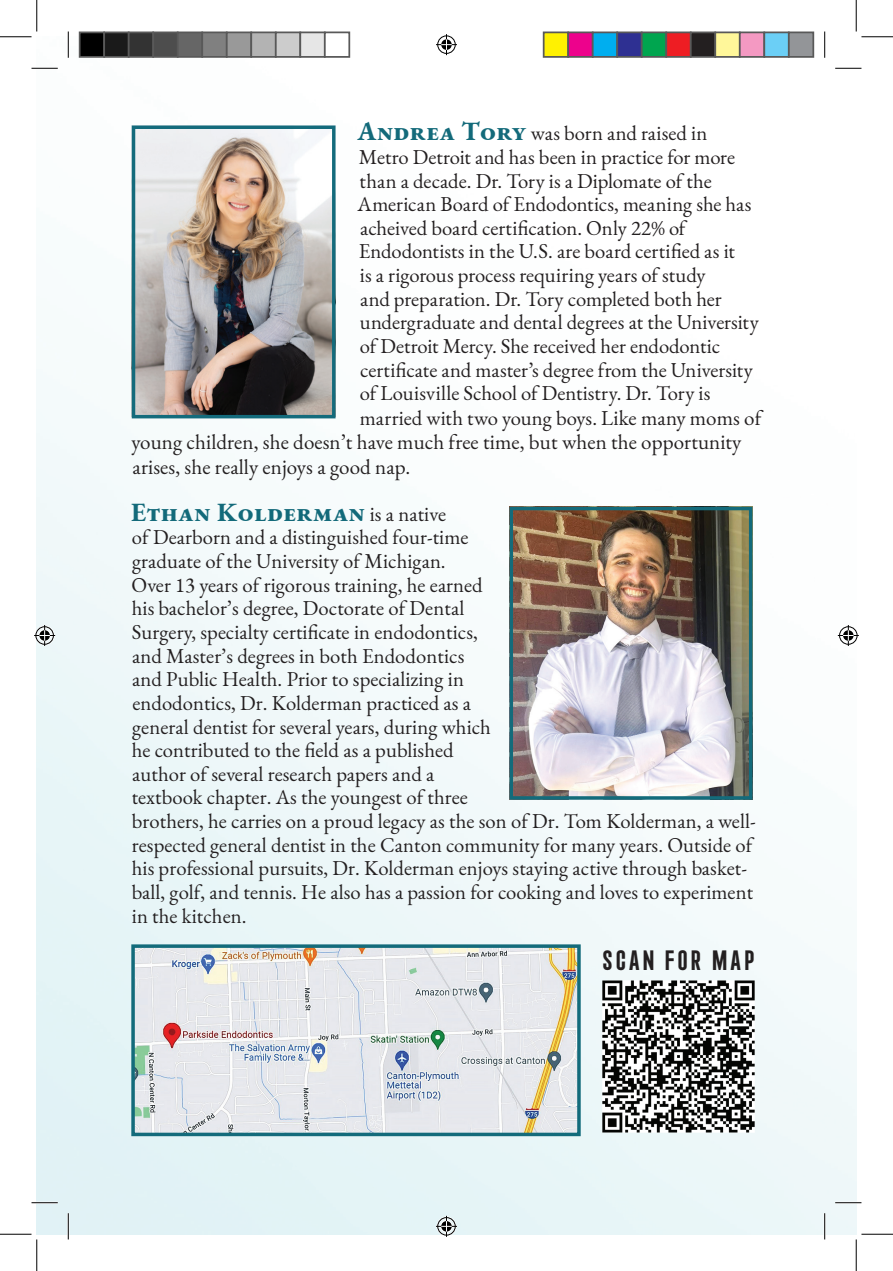
<style>
.page{position:relative;width:893px;height:1271px;background:#fff}
.page>*{position:absolute;margin:0;border:0;box-sizing:border-box;transform-origin:0 0}
.t1{font:800 28px "Neumatic Gothic";letter-spacing:.105em;color:#231f20}
.t2{font:700 26.25px "EB Garamond";letter-spacing:.005em;color:#136a7a}
.t3{font:21px/24.5px "EB Garamond";letter-spacing:.005em;color:#231f20}
.t4{font:20.65px/23.6px "EB Garamond";letter-spacing:.005em;color:#231f20}
.s1{font-weight:700;font-size:26.25px;color:#136a7a}
.s2{font-size:21px}
.s3{font-weight:400;font-size:20.65px;color:#231f20}
</style>
<div class="page">
<img style="left:37px;top:37px;width:819px;height:1197px">
<img style="left:137px;top:130px;width:193px;height:283px">
<div style="left:132px;top:125px;width:203px;height:293px;border:4px solid #146b7c"></div>
<img style="left:136px;top:949px;width:439px;height:182px">
<div style="left:131px;top:944px;width:449px;height:192px;border:4px solid #136b7b"></div>
<img style="left:595px;top:977px;width:166px;height:159px">
<img style="left:514px;top:512px;width:233px;height:282px">
<div style="left:509px;top:507px;width:243px;height:292px;border:4px solid #136b7b"></div>
<hr style="left:32px;top:67px;width:26px;height:2px;background:#fff">
<hr style="left:835px;top:67px;width:26px;height:2px;background:#fff">
<hr style="left:32px;top:1201px;width:26px;height:2px;background:#fff">
<hr style="left:835px;top:1201px;width:26px;height:2px;background:#fff">
<hr style="left:67px;top:32px;width:2px;height:26px;background:#fff">
<hr style="left:67px;top:1213px;width:2px;height:26px;background:#fff">
<hr style="left:823px;top:32px;width:2px;height:26px;background:#fff">
<hr style="left:823px;top:1213px;width:2px;height:26px;background:#fff">
<svg style="left:32px;top:68px;width:26px;height:1px"></svg>
<svg style="left:835px;top:68px;width:26px;height:1px"></svg>
<svg style="left:32px;top:1202px;width:26px;height:1px"></svg>
<svg style="left:835px;top:1202px;width:26px;height:1px"></svg>
<svg style="left:68px;top:32px;width:1px;height:26px"></svg>
<svg style="left:68px;top:1213px;width:1px;height:26px"></svg>
<svg style="left:824px;top:32px;width:1px;height:26px"></svg>
<svg style="left:824px;top:1213px;width:1px;height:26px"></svg>
<hr style="left:0;top:36px;width:32px;height:1px;background:#000">
<hr style="left:861px;top:36px;width:31px;height:1px;background:#000">
<hr style="left:0;top:1233px;width:32px;height:1px;background:#000">
<hr style="left:861px;top:1233px;width:31px;height:1px;background:#000">
<hr style="left:36px;top:0;width:1px;height:32px;background:#000">
<hr style="left:36px;top:1239px;width:1px;height:31px;background:#000">
<hr style="left:855px;top:0;width:1px;height:32px;background:#000">
<hr style="left:855px;top:1239px;width:1px;height:31px;background:#000">
<svg style="left:436px;top:34px;width:21px;height:21px"></svg>
<svg style="left:436px;top:1215px;width:21px;height:21px"></svg>
<svg style="left:34px;top:625px;width:21px;height:21px"></svg>
<svg style="left:837px;top:625px;width:21px;height:21px"></svg>
<div style="left:80px;top:32px;width:24px;height:25px;background:#000"></div>
<div style="left:79px;top:32px;width:26px;height:26px;border:2px solid #595959"></div>
<div style="left:104px;top:32px;width:25px;height:25px;background:#1a1a1a"></div>
<div style="left:103px;top:32px;width:27px;height:26px;border:2px solid #595959"></div>
<div style="left:129px;top:32px;width:24px;height:25px;background:#333"></div>
<div style="left:128px;top:32px;width:26px;height:26px;border:2px solid #595959"></div>
<div style="left:153px;top:32px;width:25px;height:25px;background:#4d4d4d"></div>
<div style="left:152px;top:32px;width:26px;height:26px;border:2px solid #595959"></div>
<div style="left:178px;top:32px;width:24px;height:25px;background:#666"></div>
<div style="left:177px;top:32px;width:26px;height:26px;border:2px solid #595959"></div>
<div style="left:202px;top:32px;width:25px;height:25px;background:#808080"></div>
<div style="left:201px;top:32px;width:27px;height:26px;border:2px solid #595959"></div>
<div style="left:227px;top:32px;width:24px;height:25px;background:#999"></div>
<div style="left:226px;top:32px;width:26px;height:26px;border:2px solid #595959"></div>
<div style="left:251px;top:32px;width:25px;height:25px;background:#b3b3b3"></div>
<div style="left:250px;top:32px;width:26px;height:26px;border:2px solid #595959"></div>
<div style="left:276px;top:32px;width:24px;height:25px;background:#ccc"></div>
<div style="left:275px;top:32px;width:26px;height:26px;border:2px solid #595959"></div>
<div style="left:300px;top:32px;width:25px;height:25px;background:#e6e6e6"></div>
<div style="left:299px;top:32px;width:27px;height:26px;border:2px solid #595959"></div>
<div style="left:325px;top:32px;width:24px;height:25px;background:#fff"></div>
<div style="left:324px;top:32px;width:26px;height:26px;border:2px solid #595959"></div>
<div style="left:543px;top:32px;width:25px;height:25px;background:#fff101"></div>
<div style="left:542px;top:32px;width:27px;height:26px;border:2px solid #595959"></div>
<div style="left:568px;top:32px;width:24px;height:25px;background:#ed028c"></div>
<div style="left:567px;top:32px;width:26px;height:26px;border:2px solid #595959"></div>
<div style="left:592px;top:32px;width:25px;height:25px;background:#00aeef"></div>
<div style="left:592px;top:32px;width:26px;height:26px;border:2px solid #595959"></div>
<div style="left:617px;top:32px;width:24px;height:25px;background:#2e3092"></div>
<div style="left:616px;top:32px;width:26px;height:26px;border:2px solid #595959"></div>
<div style="left:641px;top:32px;width:25px;height:25px;background:#00a54f"></div>
<div style="left:640px;top:32px;width:27px;height:26px;border:2px solid #595959"></div>
<div style="left:666px;top:32px;width:24px;height:25px;background:#ee1d23"></div>
<div style="left:665px;top:32px;width:26px;height:26px;border:2px solid #595959"></div>
<div style="left:690px;top:32px;width:25px;height:25px;background:#231f20"></div>
<div style="left:690px;top:32px;width:26px;height:26px;border:2px solid #595959"></div>
<div style="left:715px;top:32px;width:24px;height:25px;background:#fff79a"></div>
<div style="left:714px;top:32px;width:26px;height:26px;border:2px solid #595959"></div>
<div style="left:739px;top:32px;width:25px;height:25px;background:#f499c2"></div>
<div style="left:738px;top:32px;width:27px;height:26px;border:2px solid #595959"></div>
<div style="left:764px;top:32px;width:24px;height:25px;background:#6bcff6"></div>
<div style="left:763px;top:32px;width:26px;height:26px;border:2px solid #595959"></div>
<div style="left:788px;top:32px;width:25px;height:25px;background:#939598"></div>
<div style="left:788px;top:32px;width:26px;height:26px;border:2px solid #595959"></div>
<p class="t4" style="left:357px;top:122px;width:405px"><span class="s1">Andrea Tory</span> was born and raised in Metro Detroit and has been in practice for more than a decade. Dr. Tory is a Diplomate of the American Board of Endodontics, meaning she has acheived board certification. Only 22% of Endodontists in the U.S. are board certified as it<br>is a rigorous process requiring years of study<br>and preparation. Dr. Tory completed both her undergraduate and dental degrees at the University of Detroit Mercy. She received her endodontic certificate and master’s degree from the University of Louisville School of Dentistry. Dr. Tory is married with two young boys. L<span class="s2">ike many moms of</span></p>
<p class="t3" style="left:131px;top:430px;width:611px">young children, she doesn’t have much free time, but when the opportunity arises, she really enjoys a good nap.</p>
<p class="t2" style="left:131px;top:493px;width:316px">Ethan Kolderman <span class="s3">is a native</span></p>
<p class="t4" style="left:131px;top:526px;width:626px">of Dearborn and a distinguished four-time<br>graduate of the University of Michigan.<br>Over 13 years of rigorous training, he earned<br>his bachelor’s degree, Doctorate of Dental<br>Surgery, specialty certificate in endodontics,<br>and Master’s degrees in both Endodontics<br>and Public Health. Prior to specializing in<br>endodontics, Dr. Kolderman practiced as a<br>general dentist for several years, during which<br>he contributed to the field as a published<br>author of several research papers and a<br>textbook chapter. As the youngest of three<br>brothers, he carries on a proud legacy as the son of Dr. Tom Kolderman, a well&shy;respected general dentist in the Canton community for many years. Outside of his professional pursuits, Dr. Kolderman enjoys staying active through basket&shy;ball, golf, and tennis. He also has a passion for cooking and loves to experiment in the kitchen.</p>
<h1 class="t1" style="left:602px;top:943px;width:154px">SCAN FOR MAP</h1>
</div>
